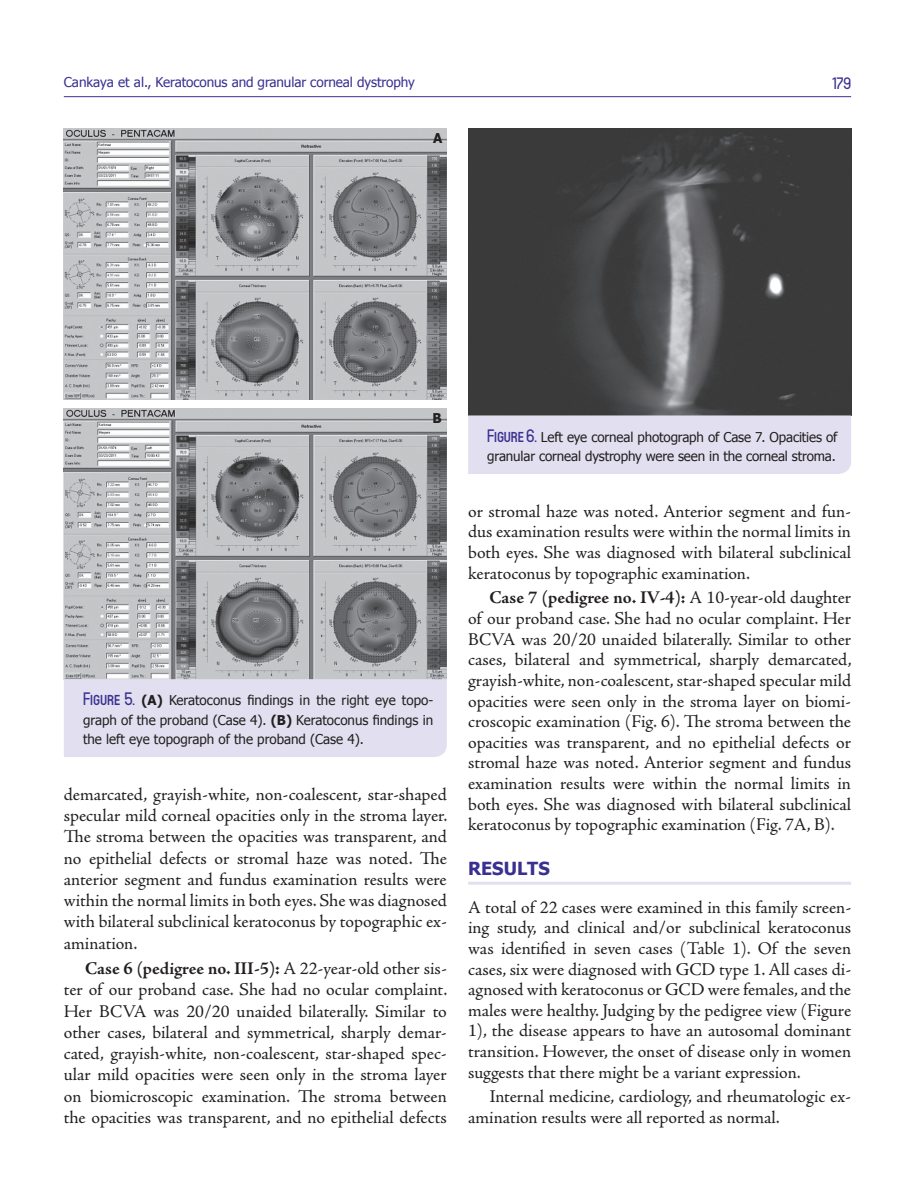
<style>
.page{position:relative;width:915px;height:1191px;background:#fff}
.page>*{position:absolute;margin:0;border:0;box-sizing:border-box;transform-origin:0 0}
.t1{font:18px/20.5px "Adobe Jenson Pro";letter-spacing:-.005em;color:#231f20;text-align:justify}
.t2{font:700 18px "Tahoma";color:#3a3091}
.t3{font:500 16.5px "Circula";color:#3a3091}
.t4{font:13.5px/19.5px "Tahoma";letter-spacing:-.01em;color:#231f20;text-align:justify}
.t5{font:13.5px "Tahoma";letter-spacing:-.005em;color:#3a3091}
.t6{font:700 13.5px "Tahoma";color:#231f20}
.s1{font-family:"Circula";font-weight:500;font-size:18px;color:#3a3091}
.s2{font-weight:700}
</style>
<div class="page">
<hr style="left:64px;top:96px;width:786px;height:1px;background:#3a3091">
<hr style="left:468px;top:881px;width:382px;height:3px;background:#e2e0f0">
<img style="left:64px;top:128px;width:382px;height:271px">
<img style="left:64px;top:408px;width:382px;height:271px">
<div style="left:64px;top:679px;width:382px;height:78px;background:#e2e0f0"></div>
<img style="left:468px;top:128px;width:382px;height:287px">
<div style="left:468px;top:415px;width:382px;height:59px;background:#e2e0f0"></div>
<p class="t5" style="left:64px;top:73px;width:352px">Cankaya et al., Keratoconus and granular corneal dystrophy</p>
<p class="t3" style="left:832px;top:73px;width:20px">179</p>
<p class="t6" style="left:433px;top:129px;width:11px">A</p>
<p class="t6" style="left:432px;top:409px;width:11px">B</p>
<p class="t4" style="left:83px;top:690px;width:351px"><span class="s1">Figure 5.</span> <span class="s2">(A)</span> Keratoconus findings in the right eye topo&shy;graph of the proband (Case 4). <span class="s2">(B)</span> Keratoconus findings in the left eye topograph of the proband (Case 4).</p>
<p class="t1" style="left:64px;top:784px;width:385px;line-height:21.3px">demarcated, grayish-white, non-coalescent, star-shaped specular mild corneal opacities only in the stroma layer.<br>The stroma between the opacities was transparent, and no epithelial defects or stromal haze was noted. The anterior segment and fundus examination results were within the normal limits in both eyes. She was diagnosed with bilateral subclinical keratoconus by topographic ex&shy;amination.</p>
<p class="t1" style="left:64px;top:958px;width:385px;line-height:21.3px;text-indent:21px"><span class="s2">Case 6 (pedigree no. III-5):</span> A 22-year-old other sis&shy;ter of our proband case. She had no ocular complaint.<br>Her BCVA was 20/20 unaided bilaterally. Similar to other cases, bilateral and symmetrical, sharply demar&shy;cated, grayish-white, non-coalescent, star-shaped spec&shy;ular mild opacities were seen only in the stroma layer on biomicroscopic examination. The stroma between the opacities was transparent, and no epithelial defects</p>
<p class="t4" style="left:487px;top:426px;width:351px"><span class="s1">Figure 6.</span> Left eye corneal photograph of Case 7. Opacities of granular corneal dystrophy were seen in the corneal stroma.</p>
<p class="t1" style="left:468px;top:501px;width:384px">or stromal haze was noted. Anterior segment and fun&shy;dus examination results were within the normal limits in both eyes. She was diagnosed with bilateral subclinical keratoconus by topographic examination.</p>
<p class="t1" style="left:468px;top:588px;width:385px;text-indent:21px"><span class="s2">Case 7 (pedigree no. IV-4):</span> A 10-year-old daughter of our proband case. She had no ocular complaint. Her BCVA was 20/20 unaided bilaterally. Similar to other cases, bilateral and symmetrical, sharply demarcated, grayish-white, non-coalescent, star-shaped specular mild opacities were seen only in the stroma layer on biomi&shy;croscopic examination (Fig. 6). The stroma between the opacities was transparent, and no epithelial defects or stromal haze was noted. Anterior segment and fundus examination results were within the normal limits in both eyes. She was diagnosed with bilateral subclinical keratoconus by topographic examination (Fig. 7A, B).</p>
<p class="t2" style="left:468px;top:856px;width:83px">RESULTS</p>
<p class="t1" style="left:468px;top:897px;width:384px">A total of 22 cases were examined in this family screen&shy;ing study, and clinical and/or subclinical keratoconus was identified in seven cases (Table 1). Of the seven cases, six were diagnosed with GCD type 1. All cases di&shy;agnosed with keratoconus or GCD were females, and the males were healthy. Judging by the pedigree view (Figure 1), the disease appears to have an autosomal dominant transition. However, the onset of disease only in women suggests that there might be a variant expression.</p>
<p class="t1" style="left:468px;top:1087px;width:384px;text-indent:21px">Internal medicine, cardiology, and rheumatologic ex&shy;amination results were all reported as normal.</p>
</div>
